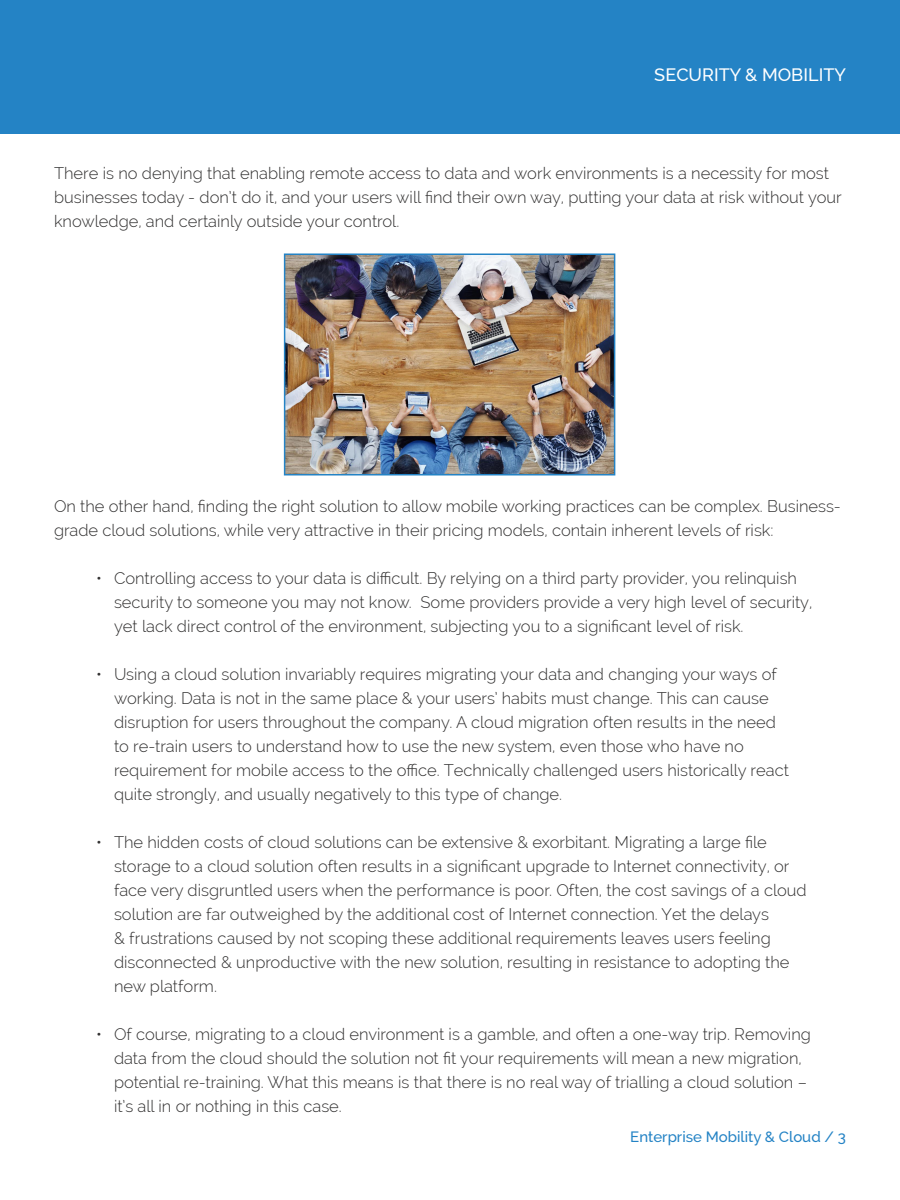
<style>
.page{position:relative;width:900px;height:1200px;background:#fff}
.page>*{position:absolute;margin:0;border:0;box-sizing:border-box;transform-origin:0 0}
.t1{font:500 18px "Raleway";color:#fff}
.t2{font:300 16.5px/24px "Raleway";color:#313030}
.t3{font:500 15px "Raleway";color:#2483c5}
</style>
<div class="page">
<div style="left:0;top:0;width:900px;height:134px;background:#2483c5"></div>
<img style="left:287px;top:257px;width:325px;height:216px">
<div style="left:284px;top:254px;width:331px;height:222px;border:2px solid #2483c5"></div>
<p class="t1" style="left:654px;top:64px;width:193px">SECURITY &amp; MOBILITY</p>
<p class="t2" style="left:54px;top:161px;width:789px">There is no denying that enabling remote access to data and work environments is a necessity for most businesses today - don’t do it, and your users will find their own way, putting your data at risk without your knowledge, and certainly outside your control.</p>
<p class="t2" style="left:54px;top:494px;width:788px">On the other hand, finding the right solution to allow mobile working practices can be complex. Business&shy;grade cloud solutions, while very attractive in their pricing models, contain inherent levels of risk:</p>
<p class="t2" style="left:114px;top:566px;width:700px;text-indent:-18px">• Controlling access to your data is difficult. By relying on a third party provider, you relinquish security to someone you may not know. Some providers provide a very high level of security, yet lack direct control of the environment, subjecting you to a significant level of risk.</p>
<p class="t2" style="left:114px;top:662px;width:677px;text-indent:-18px">• Using a cloud solution invariably requires migrating your data and changing your ways of working. Data is not in the same place &amp; your users’ habits must change. This can cause disruption for users throughout the company. A cloud migration often results in the need to re-train users to understand how to use the new system, even those who have no requirement for mobile access to the office. Technically challenged users historically react quite strongly, and usually negatively to this type of change.</p>
<p class="t2" style="left:114px;top:830px;width:694px;text-indent:-18px">• The hidden costs of cloud solutions can be extensive &amp; exorbitant. Migrating a large file storage to a cloud solution often results in a significant upgrade to Internet connectivity, or face very disgruntled users when the performance is poor. Often, the cost savings of a cloud solution are far outweighed by the additional cost of Internet connection. Yet the delays<br>&amp; frustrations caused by not scoping these additional requirements leaves users feeling disconnected &amp; unproductive with the new solution, resulting in resistance to adopting the new platform.</p>
<p class="t2" style="left:114px;top:1022px;width:698px;text-indent:-18px">• Of course, migrating to a cloud environment is a gamble, and often a one-way trip. Removing data from the cloud should the solution not fit your requirements will mean a new migration, potential re-training. What this means is that there is no real way of trialling a cloud solution – it’s all in or nothing in this case.</p>
<p class="t3" style="left:630px;top:1128px;width:217px">Enterprise Mobility &amp; Cloud / 3</p>
</div>
